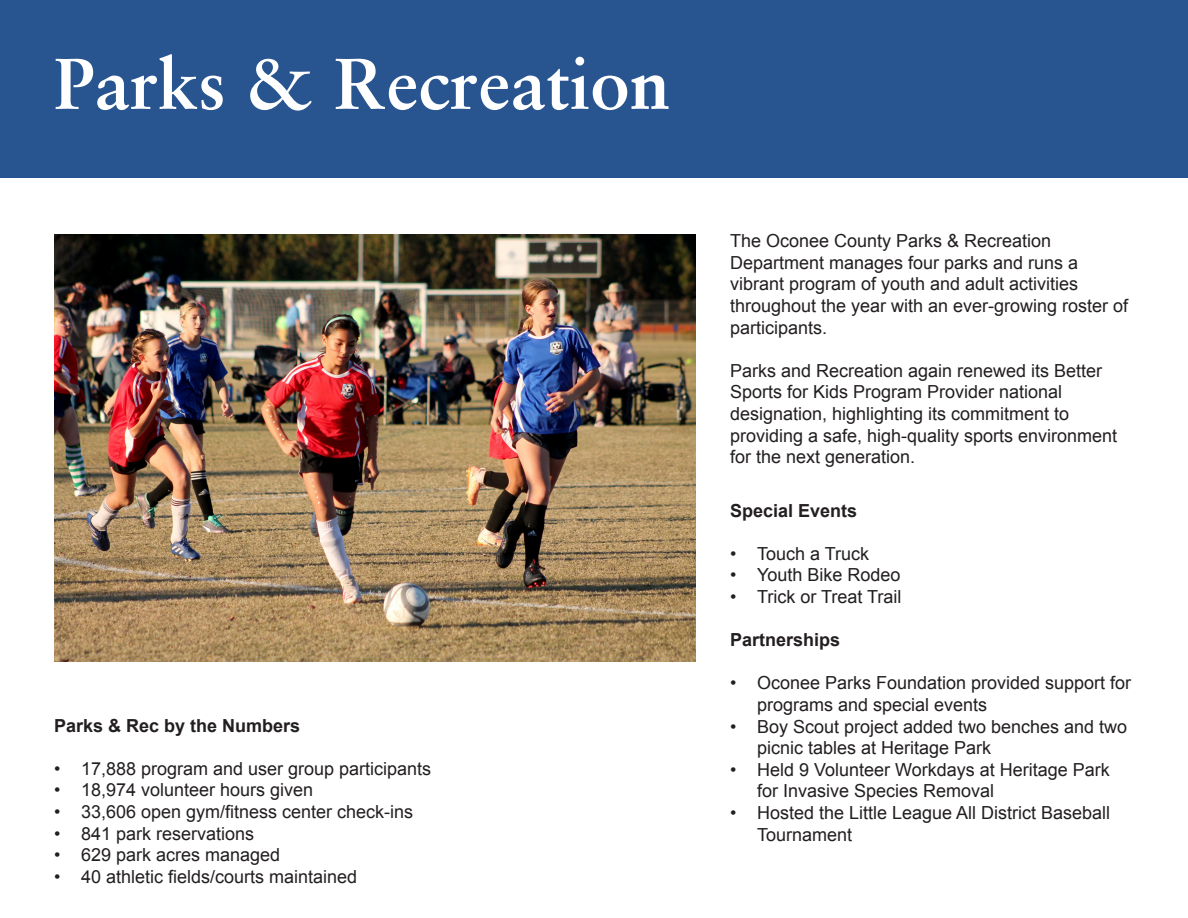
<style>
.page{position:relative;width:1188px;height:918px;background:#fff}
.page>*{position:absolute;margin:0;border:0;box-sizing:border-box;transform-origin:0 0}
.t1{font:700 72px "Sabon LT Pro";color:#fff}
.t2{font:18px/21.6px "Arial";color:#231f20}
.t3{font:700 18px "Arial";color:#231f20}
</style>
<div class="page">
<div style="left:0;top:0;width:1188px;height:177px;background:#28558f"></div>
<img style="left:54px;top:234px;width:641px;height:428px">
<p class="t1" style="left:54px;top:39px;width:618px">Parks &amp; Recreation</p>
<p class="t3" style="left:54px;top:714px;width:248px">Parks &amp; Rec by the Numbers</p>
<p class="t2" style="left:54px;top:758px;width:379px">• 17,888 program and user group participants</p>
<p class="t2" style="left:54px;top:780px;width:261px">• 18,974 volunteer hours given</p>
<p class="t2" style="left:54px;top:801px;width:361px">• 33,606 open gym/fitness center check-ins</p>
<p class="t2" style="left:54px;top:823px;width:202px">• 841 park reservations</p>
<p class="t2" style="left:54px;top:844px;width:228px">• 629 park acres managed</p>
<p class="t2" style="left:54px;top:866px;width:305px">• 40 athletic fields/courts maintained</p>
<p class="t2" style="left:730px;top:230px;width:400px">The Oconee County Parks &amp; Recreation Department manages four parks and runs a vibrant program of youth and adult activities throughout the year with an ever-growing roster of participants.</p>
<p class="t2" style="left:730px;top:360px;width:389px">Parks and Recreation again renewed its Better Sports for Kids Program Provider national designation, highlighting its commitment to providing a safe, high-quality sports environment for the next generation.</p>
<p class="t3" style="left:730px;top:498px;width:129px">Special Events</p>
<p class="t2" style="left:730px;top:543px;width:141px">• Touch a Truck</p>
<p class="t2" style="left:730px;top:565px;width:172px">• Youth Bike Rodeo</p>
<p class="t2" style="left:730px;top:586px;width:173px">• Trick or Treat Trail</p>
<p class="t3" style="left:730px;top:628px;width:112px">Partnerships</p>
<p class="t2" style="left:757px;top:673px;width:376px;text-indent:-27px">• Oconee Parks Foundation provided support for programs and special events</p>
<p class="t2" style="left:757px;top:716px;width:372px;text-indent:-27px">• Boy Scout project added two benches and two picnic tables at Heritage Park</p>
<p class="t2" style="left:757px;top:759px;width:354px;text-indent:-27px">• Held 9 Volunteer Workdays at Heritage Park for Invasive Species Removal</p>
<p class="t2" style="left:757px;top:802px;width:355px;text-indent:-27px">• Hosted the Little League All District Baseball<br>Tournament</p>
</div>
